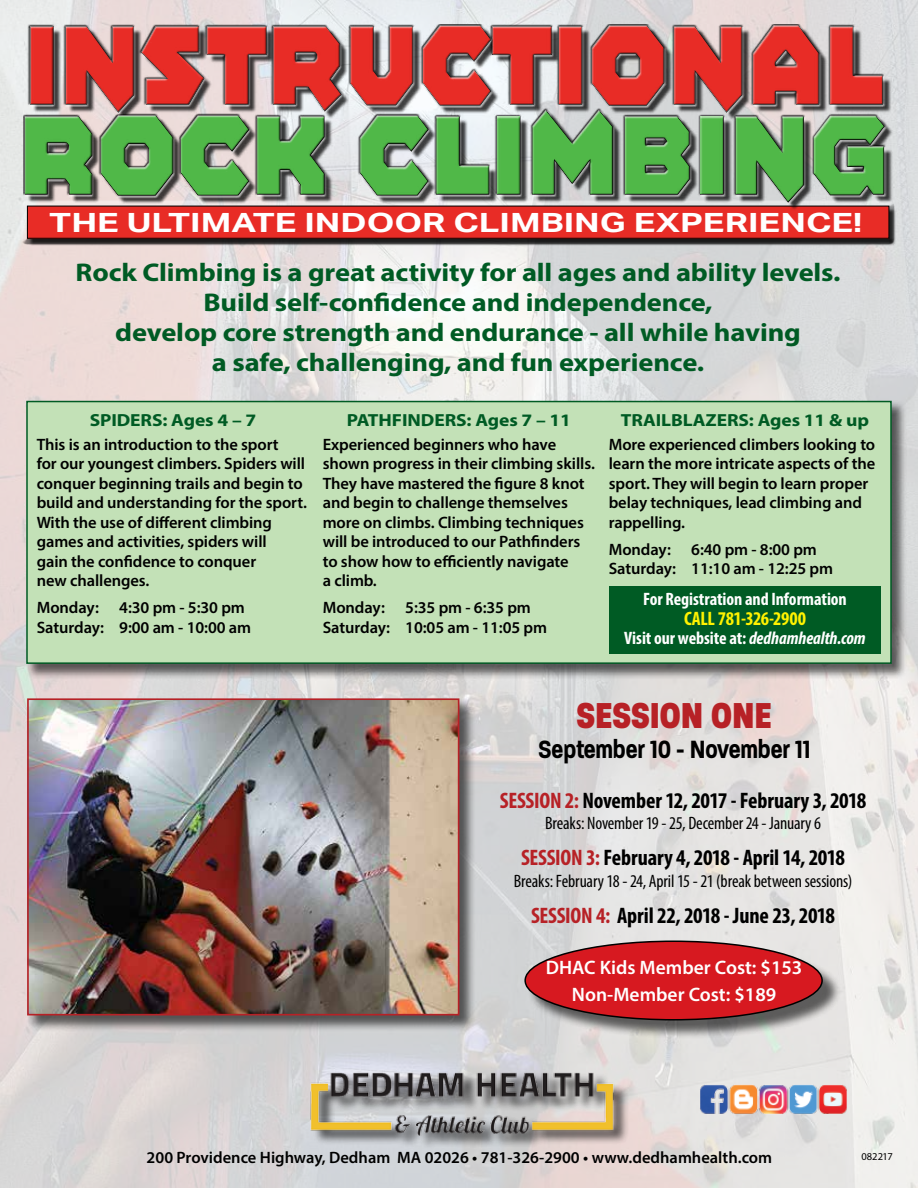
<style>
.page{position:relative;width:918px;height:1188px;background:#fff}
.page>*{position:absolute;margin:0;border:0;box-sizing:border-box;transform-origin:0 0}
.t1{font:800 120.75px "Mashine";letter-spacing:-.05em;color:#50b848;scale:.77 1}
.t2{font:800 39px "Paralucent Cond";letter-spacing:-.005em;color:#b72126}
.t3{font:600 27px "Paralucent Cond";letter-spacing:-.005em;color:#000}
.t4{font:700 26.55px "Aktiv Grotesk";color:#fff;scale:1.34 1}
.t5{font:700 25.65px/30px "Myriad Pro";letter-spacing:-.005em;color:#005b24;text-align:center;scale:1.11 1}
.t6{font:700 condensed 22.5px "Myriad Pro";letter-spacing:-.01em;color:#000}
.t7{font:600 19.5px/27px "Myriad Pro";color:#fff;text-align:center}
.t8{font:700 condensed 19.5px "Myriad Pro";letter-spacing:-.02em;color:#fff200}
.t9{font:condensed 18px "Myriad Pro";letter-spacing:-.01em;color:#000}
.t10{font:700 condensed 18px "Myriad Pro";letter-spacing:-.005em;color:#fff}
.t11{font:700 17.55px "Myriad Pro";letter-spacing:-.005em;color:#005b24;scale:1.11 1}
.t12{font:600 16.5px/19.5px "Myriad Pro";letter-spacing:-.005em;color:#000}
.t13{font:10.5px "Myriad Pro";letter-spacing:-.005em;color:#000}
.s1{font-style:italic}
.s2{color:#b72126}
</style>
<div class="page">
<img style="left:0;top:0;width:918px;height:1188px">
<div style="left:26px;top:400px;width:882px;height:279px;background:#000;opacity:.6"></div>
<div style="left:27px;top:402px;width:864px;height:261px;background:#c3e1b7"></div>
<div style="left:26px;top:401px;width:866px;height:263px;border:2px solid #005b24"></div>
<div style="left:28px;top:207px;width:869px;height:39px;background:#000;opacity:.75"></div>
<div style="left:21px;top:203px;width:874px;height:41px;background:#000;opacity:.75"></div>
<div style="left:27px;top:206px;width:862px;height:32px;background:#e82c26"></div>
<div style="left:27px;top:206px;width:862px;height:33px;border:1px solid #000"></div>
<div style="left:27px;top:28px;width:866px;height:183px;background:#000;opacity:.75"></div>
<div style="left:22px;top:26px;width:865px;height:179px;background:#000;opacity:.75"></div>
<div style="left:27px;top:698px;width:449px;height:334px;background:#000;opacity:.6"></div>
<img style="left:30px;top:701px;width:426px;height:312px">
<div style="left:27px;top:698px;width:432px;height:318px;border:2px solid #b72126"></div>
<div style="left:313px;top:1073px;width:316px;height:78px;background:#000;opacity:.6"></div>
<img style="left:303px;top:1059px;width:318px;height:91px">
<img style="left:699px;top:1084px;width:150px;height:30px">
<div style="left:527px;top:943px;width:314px;height:96px;background:#000;opacity:.6"></div>
<div style="left:525px;top:941px;width:297px;height:79px;background:#d71920;border-radius:50%"></div>
<div style="left:524px;top:940px;width:299px;height:81px;border:2px solid #000;border-radius:50%"></div>
<div style="left:609px;top:587px;width:272px;height:67px;background:#005b24"></div>
<h1 class="t1" style="left:16px;top:110px;width:1139px">ROCK CLIMBING</h1>
<h3 class="t4" style="left:49px;top:208px;width:608px">THE ULTIMATE INDOOR CLIMBING EXPERIENCE!</h3>
<h3 class="t5" style="left:76px;top:257px;width:691px">Rock Climbing is a great activity for all ages and ability levels.<br>Build self-confidence and independence,<br>develop core strength and endurance - all while having<br>a safe, challenging, and fun experience.</h3>
<p class="t11" style="left:90px;top:409px;width:152px">SPIDERS: Ages 4 – 7</p>
<p class="t12" style="left:37px;top:434px;width:272px">This is an introduction to the sport<br>for our youngest climbers. Spiders will conquer beginning trails and begin to build and understanding for the sport.<br>With the use of different climbing games and activities, spiders will<br>gain the confidence to conquer<br>new challenges.</p>
<p class="t12" style="left:37px;top:598px;width:216px">Monday: 4:30 pm - 5:30 pm<br>Saturday: 9:00 am - 10:00 am</p>
<p class="t11" style="left:347px;top:409px;width:204px">PATHFINDERS: Ages 7 – 11</p>
<p class="t12" style="left:323px;top:434px;width:274px">Experienced beginners who have shown progress in their climbing skills.<br>They have mastered the figure 8 knot and begin to challenge themselves more on climbs. Climbing techniques will be introduced to our Pathfinders to show how to efficiently navigate<br>a climb.</p>
<p class="t12" style="left:323px;top:598px;width:226px">Monday: 5:35 pm - 6:35 pm<br>Saturday: 10:05 am - 11:05 pm</p>
<p class="t11" style="left:621px;top:409px;width:225px">TRAILBLAZERS: Ages 11 &amp; up</p>
<p class="t12" style="left:609px;top:434px;width:268px">More experienced climbers looking to learn the more intricate aspects of the sport. They will begin to learn proper belay techniques, lead climbing and rappelling.</p>
<p class="t12" style="left:609px;top:539px;width:226px">Monday: 6:40 pm - 8:00 pm<br>Saturday: 11:10 am - 12:25 pm</p>
<p class="t10" style="left:643px;top:588px;width:205px">For Registration and Information</p>
<p class="t8" style="left:684px;top:606px;width:123px">CALL 781-326-2900</p>
<p class="t10" style="left:624px;top:627px;width:243px">Visit our website at: <span class="s1">dedhamhealth.com</span></p>
<h2 class="t2" style="left:577px;top:691px;width:197px">SESSION ONE</h2>
<h3 class="t3" style="left:538px;top:733px;width:274px">September 10 - November 11</h3>
<h3 class="t6" style="left:500px;top:786px;width:368px"><span class="s2">SESSION 2:</span> November 12, 2017 - February 3, 2018</h3>
<p class="t9" style="left:545px;top:812px;width:277px">Breaks: November 19 - 25, December 24 - January 6</p>
<h3 class="t6" style="left:521px;top:844px;width:326px"><span class="s2">SESSION 3:</span> February 4, 2018 - April 14, 2018</h3>
<p class="t9" style="left:514px;top:870px;width:340px">Breaks: February 18 - 24, April 15 - 21 (break between sessions)</p>
<h3 class="t6" style="left:531px;top:901px;width:306px"><span class="s2">SESSION 4:</span> April 22, 2018 - June 23, 2018</h3>
<p class="t7" style="left:546px;top:953px;width:258px">DHAC Kids Member Cost: $153<br>Non-Member Cost: $189</p>
<p class="t12" style="left:147px;top:1147px;width:627px">200 Providence Highway, Dedham MA 02026 • 781-326-2900 • www.dedhamhealth.com</p>
<p class="t13" style="left:861px;top:1150px;width:33px">082217</p>
</div>
